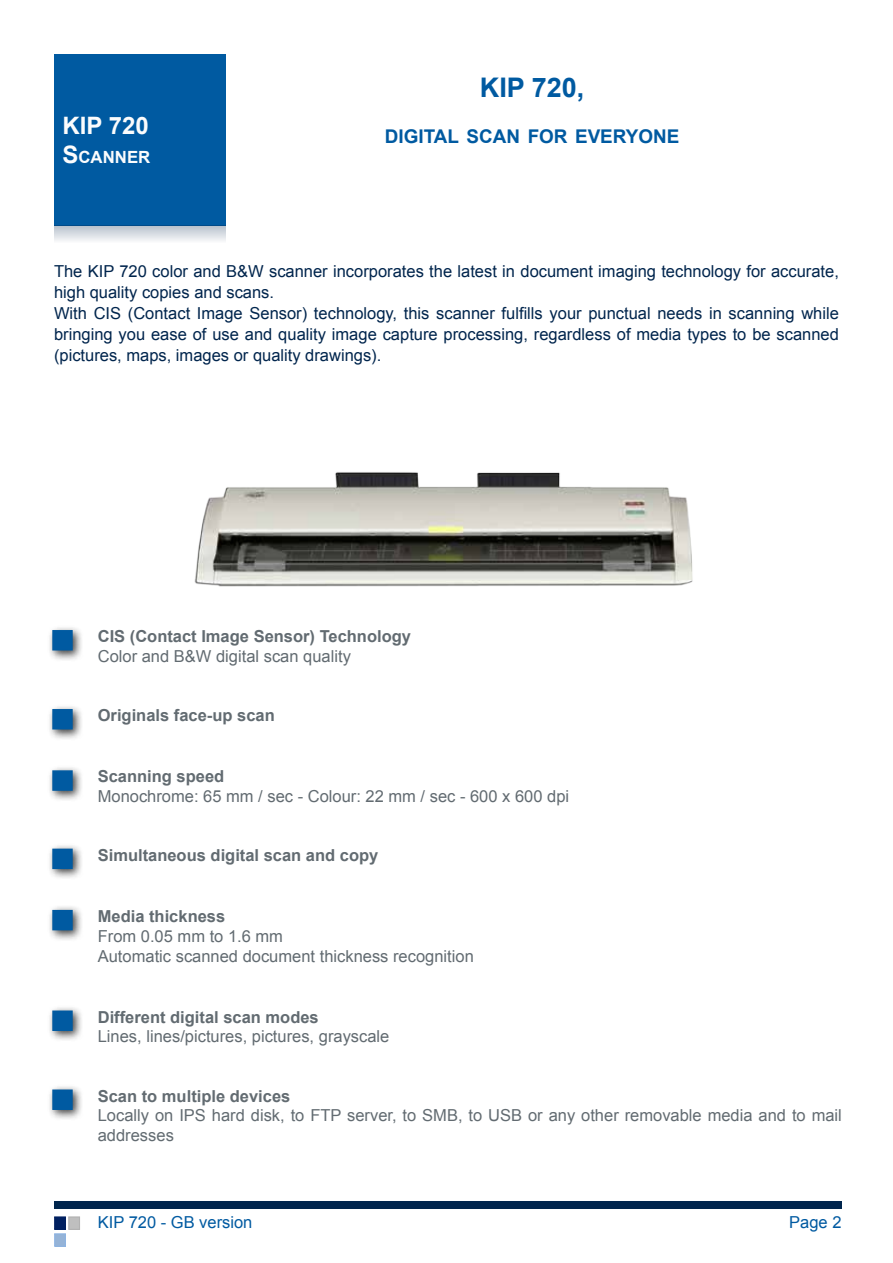
<style>
.page{position:relative;width:893px;height:1263px;background:#fff}
.page>*{position:absolute;margin:0;border:0;box-sizing:border-box;transform-origin:0 0}
.t1{font:700 27px "Arial";color:#005aa1}
.t2{font:700 24px "Arial";color:#fbfcfd}
.t3{font:700 18.9px "Arial";color:#005aa1}
.t4{font:700 16.8px "Arial";color:#fbfcfd}
.t5{font:16.5px/21px "Arial";color:#00254d}
.t6{font:16.5px/19.8px "Arial";color:#626b71}
.t7{font:700 16.5px "Arial";color:#626b71}
.t8{font:16.5px "Arial";color:#005aa1}
.s1{font-size:24px}
</style>
<div class="page">
<img style="left:194px;top:472px;width:499px;height:115px">
<div style="left:54px;top:54px;width:171px;height:171px;background:#005aa1"></div>
<svg style="left:54px;top:225px;width:171px;height:16px;background:#c8d2dc"></svg>
<div style="left:54px;top:1201px;width:788px;height:7px;background:#00254d"></div>
<div style="left:55px;top:1217px;width:10px;height:12px;background:#002060"></div>
<div style="left:54px;top:1216px;width:12px;height:14px;border:1px solid #002060"></div>
<div style="left:69px;top:1217px;width:11px;height:12px;background:#bfbfbf"></div>
<div style="left:68px;top:1216px;width:12px;height:14px;border:1px solid #b2b2b2"></div>
<div style="left:55px;top:1234px;width:10px;height:12px;background:#95b3d7"></div>
<div style="left:54px;top:1233px;width:12px;height:14px;border:1px solid #8db3e2"></div>
<div style="left:47px;top:704px;width:37px;height:36px;background:#000;opacity:.75"></div>
<div style="left:52px;top:709px;width:21px;height:20px;background:#005aa1;border:2px solid #005aa1"></div>
<div style="left:47px;top:765px;width:37px;height:37px;background:#000;opacity:.75"></div>
<div style="left:52px;top:770px;width:21px;height:21px;background:#005aa1;border:2px solid #005aa1"></div>
<div style="left:47px;top:843px;width:37px;height:37px;background:#000;opacity:.75"></div>
<div style="left:52px;top:849px;width:21px;height:20px;background:#005aa1;border:2px solid #005aa1"></div>
<div style="left:47px;top:1084px;width:37px;height:37px;background:#000;opacity:.75"></div>
<div style="left:52px;top:1089px;width:21px;height:21px;background:#005aa1;border:2px solid #005aa1"></div>
<div style="left:47px;top:905px;width:37px;height:36px;background:#000;opacity:.75"></div>
<div style="left:52px;top:910px;width:21px;height:20px;background:#005aa1;border:2px solid #005aa1"></div>
<div style="left:47px;top:1005px;width:37px;height:37px;background:#000;opacity:.75"></div>
<div style="left:52px;top:1010px;width:21px;height:21px;background:#005aa1;border:2px solid #005aa1"></div>
<div style="left:47px;top:625px;width:37px;height:36px;background:#000;opacity:.75"></div>
<div style="left:52px;top:630px;width:21px;height:20px;background:#005aa1;border:2px solid #005aa1"></div>
<h2 class="t2" style="left:63px;top:110px;width:88px">KIP 720</h2>
<p class="t4" style="left:63px;top:146px;width:89px"><span class="s1">S</span>CANNER</p>
<h1 class="t1" style="left:480px;top:70px;width:106px">KIP 720,</h1>
<p class="t3" style="left:385px;top:123px;width:296px">DIGITAL SCAN FOR EVERYONE</p>
<p class="t5" style="left:54px;top:261px;width:786px">The KIP 720 color and B&amp;W scanner incorporates the latest in document imaging technology for accurate, high quality copies and scans.<br>With CIS (Contact Image Sensor) technology, this scanner fulfills your punctual needs in scanning while bringing you ease of use and quality image capture processing, regardless of media types to be scanned (pictures, maps, images or quality drawings).</p>
<p class="t7" style="left:98px;top:625px;width:315px">CIS (Contact Image Sensor) Technology</p>
<p class="t6" style="left:98px;top:646px;width:255px">Color and B&amp;W digital scan quality</p>
<p class="t7" style="left:98px;top:704px;width:178px">Originals face-up scan</p>
<p class="t7" style="left:98px;top:765px;width:128px">Scanning speed</p>
<p class="t6" style="left:98px;top:787px;width:473px">Monochrome: 65 mm / sec - Colour: 22 mm / sec - 600 x 600 dpi</p>
<p class="t7" style="left:98px;top:844px;width:282px">Simultaneous digital scan and copy</p>
<p class="t7" style="left:98px;top:905px;width:129px">Media thickness</p>
<p class="t6" style="left:98px;top:926px;width:378px">From 0.05 mm to 1.6 mm<br>Automatic scanned document thickness recognition</p>
<p class="t7" style="left:98px;top:1006px;width:222px">Different digital scan modes</p>
<p class="t6" style="left:98px;top:1027px;width:293px">Lines, lines/pictures, pictures, grayscale</p>
<p class="t7" style="left:98px;top:1085px;width:194px">Scan to multiple devices</p>
<p class="t6" style="left:98px;top:1106px;width:746px">Locally on IPS hard disk, to FTP server, to SMB, to USB or any other removable media and to mail addresses</p>
<p class="t8" style="left:98px;top:1211px;width:156px">KIP 720 - GB version</p>
<p class="t8" style="left:789px;top:1211px;width:54px">Page 2</p>
</div>
